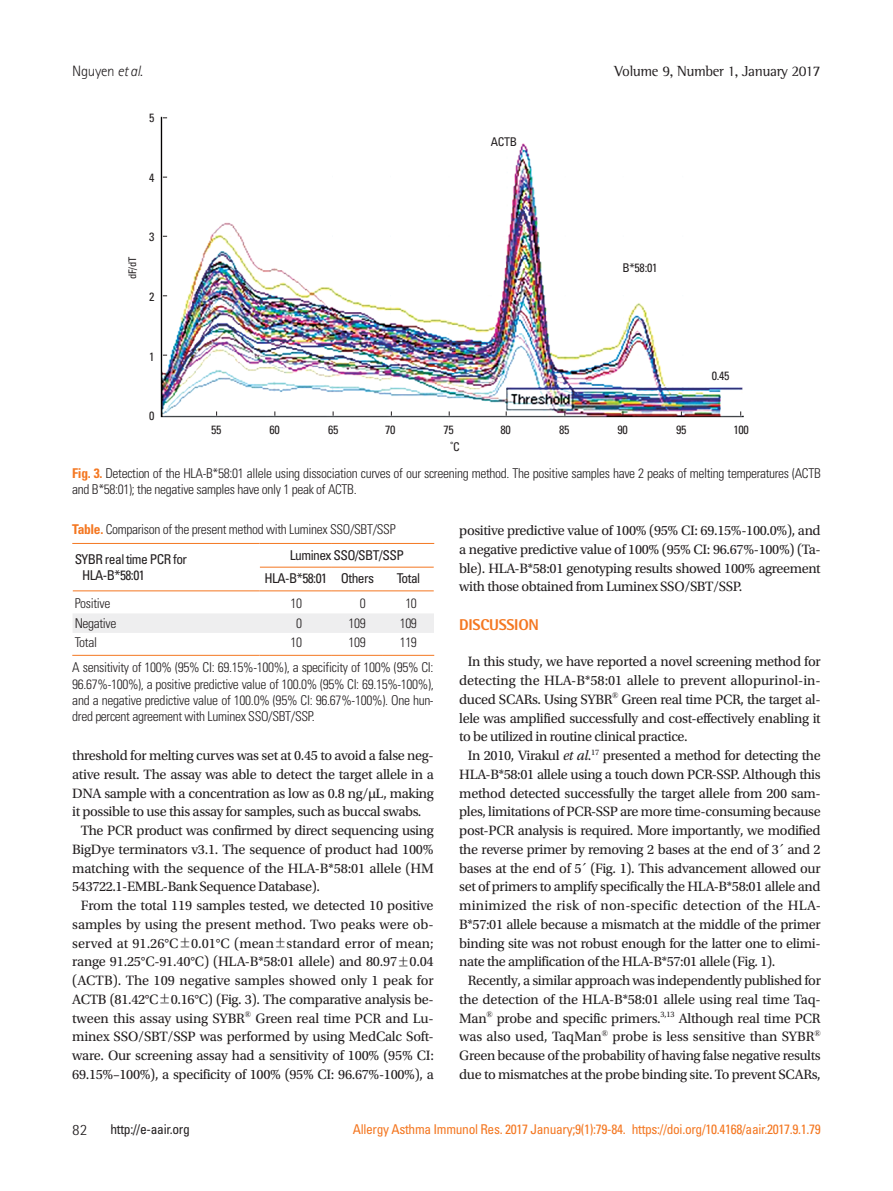
<style>
.page{position:relative;width:893px;height:1191px;background:#fff}
.page>*{position:absolute;margin:0;border:0;box-sizing:border-box;transform-origin:0 0}
.t1{font:300 15.75px "Rotis Semi Sans Std";color:#231f20}
.소제목1{font:800 15.6px "Rotis Semi Sans Std";letter-spacing:-.02em;color:#f47721}
.t2{font:15px "Rotis Semi Serif Std";letter-spacing:-.025em;color:#231f20}
.t3{font:300 15px "Rotis Sans Serif Std";letter-spacing:-.025em;color:#231f20}
.본문{font:14.25px/18.8px "Utopia Std";letter-spacing:-.02em;color:#231f20;text-align:justify}
.표본문{font:300 condensed 13.5px/16.2px "Univers LT Std";letter-spacing:-.025em;color:#231f20;text-align:justify}
.표그림캡션{font:300 condensed 13.5px/16.2px "Univers LT Std";letter-spacing:-.025em;color:#231f20}
.t4{font:condensed 13.5px "Univers LT Std";letter-spacing:-.025em;color:#f47721}
.표머리{font:condensed 13.5px "Univers LT Std";letter-spacing:-.04em;color:#231f20}
.표머리-2{font:condensed 13.5px "Univers LT Std";letter-spacing:-.02em;color:#231f20}
.그림지문{font:condensed 12px "Univers LT Std";letter-spacing:-.025em;color:#231f20}
.그림지문-2{font:condensed 10.5px "Univers LT Std";color:#231f20}
.s1{font-style:italic}
.s2{font-weight:700;color:#f47721}
.s3{font-family:"Dotum"}
</style>
<div class="page">
<img style="left:160px;top:116px;width:584px;height:302px">
<div style="left:73px;top:614px;width:361px;height:19px;background:#eeeeef"></div>
<hr style="left:260px;top:567px;width:72px;height:1px;background:#f47721">
<hr style="left:332px;top:567px;width:51px;height:1px;background:#f47721">
<hr style="left:383px;top:567px;width:51px;height:1px;background:#f47721">
<hr style="left:260px;top:543px;width:72px;height:1px;background:#f47721">
<hr style="left:332px;top:543px;width:51px;height:1px;background:#f47721">
<hr style="left:383px;top:543px;width:51px;height:1px;background:#f47721">
<hr style="left:260px;top:590px;width:72px;height:1px;background:#f47721">
<hr style="left:332px;top:590px;width:51px;height:1px;background:#f47721">
<hr style="left:383px;top:590px;width:51px;height:1px;background:#f47721">
<hr style="left:72px;top:655px;width:188px;height:1px;background:#f47721">
<hr style="left:260px;top:655px;width:72px;height:1px;background:#f47721">
<hr style="left:332px;top:655px;width:51px;height:1px;background:#f47721">
<hr style="left:383px;top:655px;width:51px;height:1px;background:#f47721">
<hr style="left:72px;top:543px;width:188px;height:1px;background:#f47721">
<hr style="left:73px;top:590px;width:187px;height:1px;background:#f47721">
<p class="t3" style="left:72px;top:63px;width:72px">Nguyen <span class="s1">et al</span>.</p>
<p class="그림지문" style="left:149px;top:110px;width:7px">5</p>
<p class="그림지문" style="left:149px;top:170px;width:7px">4</p>
<p class="그림지문" style="left:149px;top:229px;width:7px">3</p>
<p class="그림지문" style="left:491px;top:134px;width:28px">ACTB</p>
<p class="t2" style="left:614px;top:63px;width:208px">Volume 9, Number 1, January 2017</p>
<p class="그림지문-2" style="left:126px;top:279px;width:24px;rotate:-90deg">dF/dT</p>
<p class="그림지문" style="left:623px;top:260px;width:36px">B*58:01</p>
<p class="그림지문" style="left:149px;top:289px;width:7px">2</p>
<p class="그림지문" style="left:149px;top:349px;width:7px">1</p>
<p class="그림지문" style="left:149px;top:408px;width:7px">0</p>
<p class="그림지문" style="left:712px;top:368px;width:19px">0.45</p>
<p class="그림지문" style="left:211px;top:422px;width:12px">55</p>
<p class="그림지문" style="left:270px;top:422px;width:12px">60</p>
<p class="그림지문" style="left:328px;top:422px;width:12px">65</p>
<p class="그림지문" style="left:385px;top:422px;width:12px">70</p>
<p class="그림지문" style="left:444px;top:422px;width:12px">75</p>
<p class="그림지문" style="left:501px;top:422px;width:12px">80</p>
<p class="그림지문" style="left:559px;top:422px;width:12px">85</p>
<p class="그림지문" style="left:618px;top:422px;width:12px">90</p>
<p class="그림지문" style="left:676px;top:422px;width:12px">95</p>
<p class="그림지문" style="left:733px;top:422px;width:17px">100</p>
<p class="그림지문" style="left:450px;top:439px;width:11px">˚C</p>
<p class="표그림캡션" style="left:72px;top:465px;width:750px"><span class="s2">Fig. 3.</span> Detection of the HLA-B*58:01 allele using dissociation curves of our screening method. The positive samples have 2 peaks of melting temperatures (ACTB and B*58:01); the negative samples have only 1 peak of ACTB.</p>
<p class="표그림캡션" style="left:72px;top:521px;width:325px"><span class="s2">Table.</span> Comparison of the present method with Luminex SSO/SBT/SSP</p>
<p class="표머리" style="left:75px;top:550px;width:114px">SYBR real time PCR for</p>
<p class="표머리" style="left:82px;top:566px;width:64px">HLA-B*58:01</p>
<p class="표머리" style="left:290px;top:546px;width:116px">Luminex SSO/SBT/SSP</p>
<p class="표머리" style="left:264px;top:570px;width:64px">HLA-B*58:01</p>
<p class="표머리" style="left:341px;top:570px;width:35px">Others</p>
<p class="표머리" style="left:397px;top:570px;width:25px">Total</p>
<p class="표본문" style="left:75px;top:595px;width:37px">Positive</p>
<p class="표본문" style="left:290px;top:595px;width:13px">10</p>
<p class="표본문" style="left:360px;top:595px;width:7px">0</p>
<p class="표본문" style="left:405px;top:595px;width:13px">10</p>
<p class="표본문" style="left:75px;top:615px;width:43px">Negative</p>
<p class="표본문" style="left:296px;top:615px;width:7px">0</p>
<p class="표본문" style="left:349px;top:615px;width:19px">109</p>
<p class="표본문" style="left:400px;top:615px;width:19px">109</p>
<p class="표본문" style="left:75px;top:634px;width:24px">Total</p>
<p class="표본문" style="left:290px;top:634px;width:13px">10</p>
<p class="표본문" style="left:349px;top:634px;width:19px">109</p>
<p class="표본문" style="left:400px;top:634px;width:19px">119</p>
<p class="표본문" style="left:72px;top:659px;width:363px">A sensitivity of 100% (95% CI: 69.15%-100%), a specificity of 100% (95% CI:<br>96.67%-100%), a positive predictive value of 100.0% (95% CI: 69.15%-100%), and a negative predictive value of 100.0% (95% CI: 96.67%-100%). One hun&shy;dred percent agreement with Luminex SSO/SBT/SSP.</p>
<p class="본문" style="left:72px;top:746px;width:363px">threshold for melting curves was set at 0.45 to avoid a false neg&shy;ative result. The assay was able to detect the target allele in a DNA sample with a concentration as low as 0.8 ng/µL, making it possible to use this assay for samples, such as buccal swabs.</p>
<p class="본문" style="left:72px;top:821px;width:363px;text-indent:9px">The PCR product was confirmed by direct sequencing using BigDye terminators v3.1. The sequence of product had 100% matching with the sequence of the HLA-B*58:01 allele (HM 543722.1-EMBL-Bank Sequence Database).</p>
<p class="본문" style="left:72px;top:896px;width:363px;text-align:center">From the total 119 samples tested, we detected 10 positive samples by using the present method. Two peaks were ob&shy;served at 91.26°C<span class="s3">±</span>0.01°C (mean<span class="s3">±</span>standard error of mean; range 91.25°C-91.40°C) (HLA-B*58:01 allele) and 80.97<span class="s3">±</span>0.04 (ACTB). The 109 negative samples showed only 1 peak for ACTB (81.42°C<span class="s3">±</span>0.16°C) (Fig. 3). The comparative analysis be&shy;tween this assay using SYBR<sup>®</sup> Green real time PCR and Lu&shy;minex SSO/SBT/SSP was performed by using MedCalc Soft&shy;ware. Our screening assay had a sensitivity of 100% (95% CI:<br>69.15%–100%), a specificity of 100% (95% CI: 96.67%-100%), a</p>
<p class="본문" style="left:459px;top:521px;width:363px">positive predictive value of 100% (95% CI: 69.15%-100.0%), and a negative predictive value of 100% (95% CI: 96.67%-100%) (Ta&shy;ble). HLA-B*58:01 genotyping results showed 100% agreement with those obtained from Luminex SSO/SBT/SSP.</p>
<p class="소제목1" style="left:459px;top:615px;width:81px">DISCUSSION</p>
<p class="본문" style="left:459px;top:652px;width:363px;text-indent:9px">In this study, we have reported a novel screening method for detecting the HLA-B*58:01 allele to prevent allopurinol-in&shy;duced SCARs. Using SYBR<sup>®</sup> Green real time PCR, the target al&shy;lele was amplified successfully and cost-effectively enabling it to be utilized in routine clinical practice.</p>
<p class="본문" style="left:459px;top:746px;width:363px;text-indent:9px">In 2010, Virakul <span class="s1">et al</span>.<sup>17</sup> presented a method for detecting the HLA-B*58:01 allele using a touch down PCR-SSP. Although this method detected successfully the target allele from 200 sam&shy;ples, limitations of PCR-SSP are more time-consuming because post-PCR analysis is required. More importantly, we modified the reverse primer by removing 2 bases at the end of 3´ and 2 bases at the end of 5´ (Fig. 1). This advancement allowed our set of primers to amplify specifically the HLA-B*58:01 allele and minimized the risk of non-specific detection of the HLA-B*57:01 allele because a mismatch at the middle of the primer binding site was not robust enough for the latter one to elimi&shy;nate the amplification of the HLA-B*57:01 allele (Fig. 1).</p>
<p class="본문" style="left:459px;top:971px;width:363px;text-align:center">Recently, a similar approach was independently published for the detection of the HLA-B*58:01 allele using real time Taq-Man<sup>®</sup> probe and specific primers.<sup>3,13</sup> Although real time PCR was also used, TaqMan<sup>®</sup> probe is less sensitive than SYBR<sup>® </sup>Green because of the probability of having false negative results due to mismatches at the probe binding site. To prevent SCARs,</p>
<p class="t1" style="left:72px;top:1120px;width:17px">82</p>
<p class="표머리-2" style="left:110px;top:1120px;width:81px">http://e-aair.org</p>
<p class="t4" style="left:353px;top:1120px;width:469px">Allergy Asthma Immunol Res. 2017 January;9(1):79-84. https://doi.org/10.4168/aair.2017.9.1.79</p>
</div>
